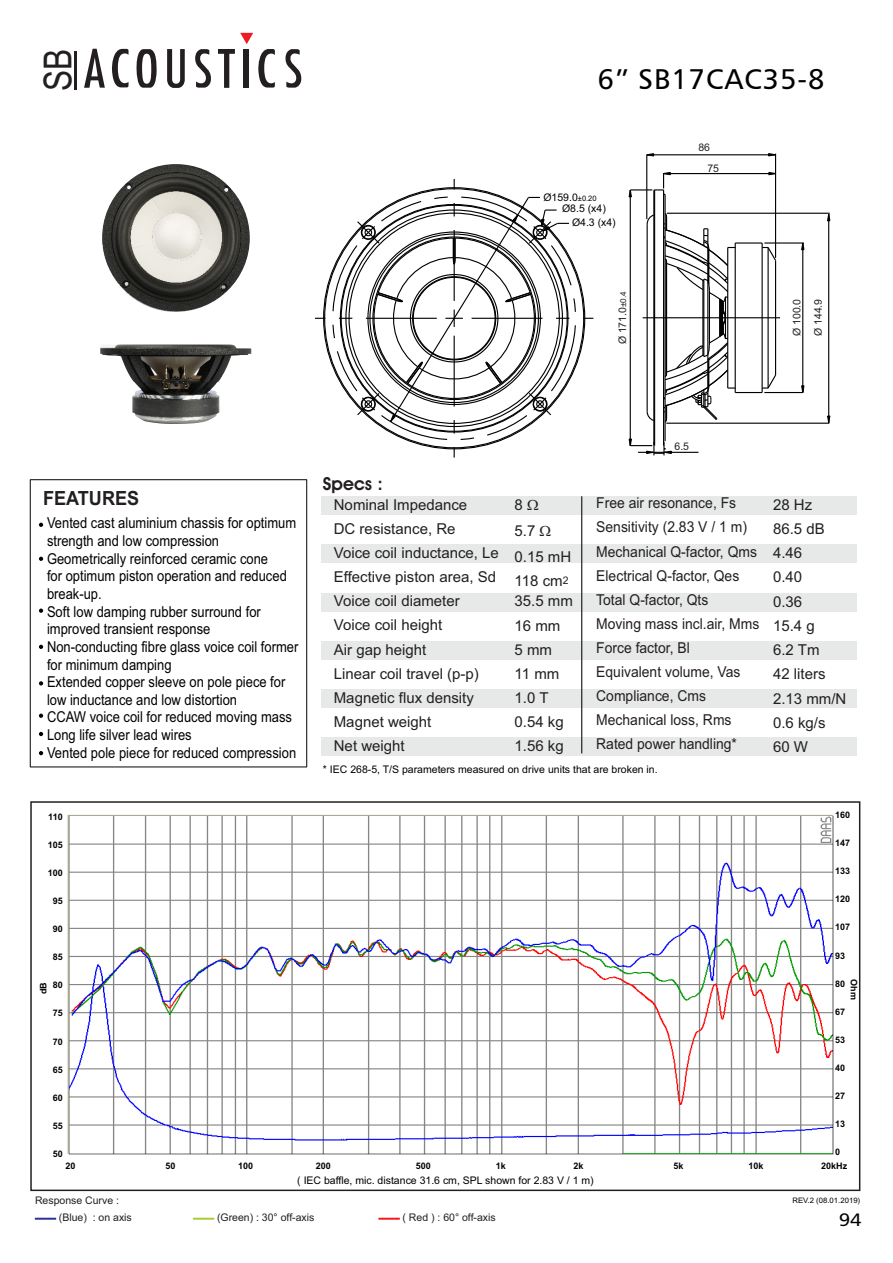
<style>
.page{position:relative;width:893px;height:1263px;background:#fff}
.page>*{position:absolute;margin:0;border:0;box-sizing:border-box;transform-origin:0 0}
.t1{font:38.7px "Arial Narrow";color:#231f20}
.t2{font:28.5px "Humanist 777 BT Roman B";letter-spacing:.035em;color:#000}
.t3{font:700 19.5px "Arial";color:#231f20;scale:.93 1}
.t4{font:600 18px "Avant Garde IT Cby BT";color:#231f20}
.t5{font:15px/17.7px "Arial";color:#000;scale:.86 1}
.t6{font:15px/24.2px "Arial";color:#231f20}
.t7{font:15px/24.2px "Arial";color:#231f20;scale:.93 1}
.t8{font:10.5px/10.6px "Arial";color:#000}
.t9{font:10.5px/21.6px "Arial";color:#231f20}
.t10{font:700 9px "Arial";color:#000}
.t11{font:7.5px "Arial";color:#000}
.s1{font-size:7.5px}
.s2{font-size:8.25px}
.s3{font-size:10.5px}
.s4{color:#2e3092}
.s5{color:#a6ce39}
.s6{color:#ed1c24}
</style>
<div class="page">
<div style="left:30px;top:801px;width:830px;height:390px;border:2px solid #231f20"></div>
<div style="left:321px;top:497px;width:536px;height:18px;background:#e7e8e8"></div>
<div style="left:321px;top:545px;width:536px;height:18px;background:#e7e8e8"></div>
<div style="left:321px;top:593px;width:536px;height:18px;background:#e7e8e8"></div>
<div style="left:321px;top:641px;width:536px;height:18px;background:#e7e8e8"></div>
<div style="left:321px;top:689px;width:536px;height:18px;background:#e7e8e8"></div>
<div style="left:321px;top:737px;width:536px;height:18px;background:#e7e8e8"></div>
<hr style="left:581px;top:496px;width:1px;height:257px;background:#231f20">
<svg style="left:167px;top:49px;width:18px;height:39px"></svg>
<svg style="left:112px;top:49px;width:17px;height:39px"></svg>
<svg style="left:218px;top:33px;width:57px;height:55px"></svg>
<svg style="left:195px;top:49px;width:16px;height:39px"></svg>
<hr style="left:74px;top:51px;width:3px;height:39px;background:#231f20">
<svg style="left:84px;top:49px;width:21px;height:39px"></svg>
<svg style="left:136px;top:49px;width:21px;height:39px"></svg>
<svg style="left:285px;top:49px;width:17px;height:39px"></svg>
<hr style="left:653px;top:191px;width:1px;height:254px;background:#000">
<hr style="left:664px;top:412px;width:2px;height:29px;background:#000">
<hr style="left:664px;top:194px;width:2px;height:30px;background:#000">
<hr style="left:663px;top:190px;width:1px;height:256px;background:#000">
<hr style="left:654px;top:190px;width:1px;height:256px;background:#000">
<svg style="left:827px;top:214px;width:4px;height:8px"></svg>
<svg style="left:826px;top:415px;width:5px;height:9px"></svg>
<hr style="left:828px;top:214px;width:1px;height:209px;background:#000">
<svg style="left:800px;top:384px;width:5px;height:10px"></svg>
<svg style="left:801px;top:244px;width:4px;height:7px"></svg>
<hr style="left:764px;top:392px;width:39px;height:1px;background:#000">
<hr style="left:764px;top:242px;width:40px;height:2px;background:#000">
<hr style="left:667px;top:213px;width:163px;height:1px;background:#000">
<hr style="left:802px;top:243px;width:1px;height:149px;background:#000">
<hr style="left:638px;top:452px;width:60px;height:1px;background:#000">
<svg style="left:646px;top:153px;width:9px;height:4px"></svg>
<svg style="left:767px;top:153px;width:10px;height:4px"></svg>
<hr style="left:630px;top:190px;width:1px;height:256px;background:#000">
<hr style="left:646px;top:155px;width:1px;height:64px;background:#000">
<svg style="left:643px;top:212px;width:137px;height:212px"></svg>
<hr style="left:666px;top:423px;width:163px;height:1px;background:#000">
<svg style="left:628px;top:438px;width:45px;height:17px"></svg>
<hr style="left:775px;top:154px;width:1px;height:104px;background:#000">
<hr style="left:647px;top:154px;width:129px;height:1px;background:#000">
<svg style="left:628px;top:171px;width:44px;height:27px"></svg>
<svg style="left:767px;top:171px;width:10px;height:5px"></svg>
<hr style="left:664px;top:173px;width:112px;height:1px;background:#000">
<div style="left:30px;top:479px;width:277px;height:288px;border:1px solid #231f20"></div>
<svg style="left:39px;top:523px;width:4px;height:4px"></svg>
<svg style="left:39px;top:557px;width:4px;height:4px"></svg>
<svg style="left:39px;top:608px;width:4px;height:5px"></svg>
<svg style="left:39px;top:645px;width:4px;height:4px"></svg>
<svg style="left:39px;top:681px;width:4px;height:4px"></svg>
<svg style="left:39px;top:714px;width:4px;height:4px"></svg>
<svg style="left:39px;top:732px;width:4px;height:4px"></svg>
<svg style="left:39px;top:751px;width:4px;height:4px"></svg>
<svg style="left:315px;top:179px;width:278px;height:278px"></svg>
<img style="left:102px;top:164px;width:148px;height:148px;border-radius:50%">
<img style="left:100px;top:344px;width:152px;height:80px">
<img style="left:67px;top:814px;width:767px;height:340px">
<h1 class="t1" style="left:43px;top:91px;width:44px;rotate:-90deg">SB</h1>
<h2 class="t2" style="left:598px;top:68px;width:228px">6” SB17CAC35-8</h2>
<p class="t9" style="left:698px;top:137px;width:13px">86</p>
<p class="t8" style="left:562px;top:193px;width:45px;text-indent:-19px">Ø159.0<span class="s1">±0.20<br></span>Ø8.5 (x4)</p>
<p class="t8" style="left:572px;top:218px;width:45px">Ø4.3 (x4)</p>
<p class="t9" style="left:613px;top:344px;width:55px;rotate:-90deg">Ø 171.0<span class="s2">±0.4</span></p>
<p class="t9" style="left:707px;top:159px;width:13px">75</p>
<p class="t9" style="left:787px;top:336px;width:39px;rotate:-90deg">Ø 100.0<br>Ø 144.9</p>
<h3 class="t3" style="left:43px;top:491px;width:105px">FEATURES</h3>
<p class="t5" style="left:47px;top:516px;width:294px">Vented cast aluminium chassis for optimum strength and low compression Geometrically reinforced ceramic cone<br>for optimum piston operation and reduced break-up.<br>Soft low damping rubber surround for improved transient response Non-conducting fibre glass voice coil former for minimum damping<br>Extended copper sleeve on pole piece for low inductance and low distortion<br>CCAW voice coil for reduced moving mass Long life silver lead wires<br>Vented pole piece for reduced compression</p>
<p class="t4" style="left:323px;top:476px;width:62px">Specs :</p>
<p class="t9" style="left:674px;top:436px;width:16px">6.5</p>
<p class="t7" style="left:596px;top:492px;width:177px">Free air resonance, Fs<br>Sensitivity (2.83 V / 1 m)<br>Mechanical Q-factor, Qms<br>Electrical Q-factor, Qes<br>Total Q-factor, Qts<br>Moving mass incl.air, Mms<br>Force factor, Bl<br>Equivalent volume, Vas<br>Compliance, Cms<br>Mechanical loss, Rms<br>Rated power handling*</p>
<p class="t6" style="left:773px;top:494px;width:75px">28 Hz<br>86.5 dB<br>4.46<br>0.40<br>0.36<br>15.4 g<br>6.2 Tm<br>42 liters<br>2.13 mm/N<br>0.6 kg/s<br>60 W</p>
<p class="t8" style="left:323px;top:765px;width:336px">* IEC 268-5, T/S parameters measured on drive units that are broken in.</p>
<p class="t6" style="left:334px;top:494px;width:167px">Nominal Impedance<br>DC resistance, Re<br>Voice coil inductance, Le<br>Effective piston area, Sd<br>Voice coil diameter<br>Voice coil height<br>Air gap height<br>Linear coil travel (p-p)<br>Magnetic flux density<br>Magnet weight<br>Net weight</p>
<p class="t6" style="left:515px;top:493px;width:58px;line-height:25.3px">8<br>5.7<br>0.15 mH<br>118 cm<span class="s3">2</span></p>
<p class="t6" style="left:515px;top:590px;width:60px">35.5 mm<br>16 mm<br>5 mm<br>11 mm<br>1.0 T<br>0.54 kg<br>1.56 kg</p>
<p class="t10" style="left:835px;top:811px;width:17px">160</p>
<p class="t10" style="left:835px;top:839px;width:17px">147</p>
<p class="t10" style="left:835px;top:867px;width:17px">133</p>
<p class="t10" style="left:835px;top:896px;width:17px">120</p>
<p class="t10" style="left:835px;top:924px;width:17px">107</p>
<p class="t10" style="left:835px;top:952px;width:12px">93</p>
<p class="t10" style="left:835px;top:980px;width:12px">80</p>
<p class="t10" style="left:835px;top:1008px;width:12px">67</p>
<p class="t10" style="left:835px;top:1036px;width:12px">53</p>
<p class="t10" style="left:835px;top:1064px;width:12px">40</p>
<p class="t10" style="left:835px;top:1093px;width:12px">27</p>
<p class="t10" style="left:835px;top:1121px;width:12px">13</p>
<p class="t10" style="left:835px;top:1149px;width:7px">0</p>
<p class="t10" style="left:48px;top:813px;width:16px">110</p>
<p class="t10" style="left:48px;top:841px;width:17px">105</p>
<p class="t10" style="left:48px;top:869px;width:17px">100</p>
<p class="t10" style="left:53px;top:897px;width:12px">95</p>
<p class="t10" style="left:53px;top:925px;width:12px">90</p>
<p class="t10" style="left:53px;top:954px;width:12px">85</p>
<p class="t10" style="left:53px;top:982px;width:12px">80</p>
<p class="t10" style="left:53px;top:1010px;width:12px">75</p>
<p class="t10" style="left:53px;top:1038px;width:12px">70</p>
<p class="t10" style="left:53px;top:1066px;width:12px">65</p>
<p class="t10" style="left:53px;top:1094px;width:12px">60</p>
<p class="t10" style="left:53px;top:1122px;width:12px">55</p>
<p class="t10" style="left:53px;top:1150px;width:12px">50</p>
<p class="t10" style="left:40px;top:994px;width:13px;rotate:-90deg">dB</p>
<p class="t10" style="left:857px;top:979px;width:22px;rotate:90deg">Ohm</p>
<p class="t10" style="left:66px;top:1162px;width:12px">20</p>
<p class="t10" style="left:166px;top:1162px;width:12px">50</p>
<p class="t10" style="left:238px;top:1162px;width:17px">100</p>
<p class="t10" style="left:316px;top:1162px;width:17px">200</p>
<p class="t10" style="left:416px;top:1162px;width:17px">500</p>
<p class="t10" style="left:496px;top:1162px;width:12px">1k</p>
<p class="t10" style="left:573px;top:1162px;width:12px">2k</p>
<p class="t10" style="left:674px;top:1162px;width:12px">5k</p>
<p class="t10" style="left:749px;top:1162px;width:17px">10k</p>
<p class="t10" style="left:821px;top:1162px;width:28px">20kHz</p>
<p class="t9" style="left:35px;top:1192px;width:98px;line-height:17.4px">Response Curve : <span class="s4">------</span> (Blue) : on axis</p>
<p class="t8" style="left:297px;top:1176px;width:298px">( IEC baffle, mic. distance 31.6 cm, SPL shown for 2.83 V / 1 m)</p>
<p class="t9" style="left:193px;top:1208px;width:123px"><span class="s5">------</span> (Green) : 30° off-axis</p>
<p class="t9" style="left:379px;top:1208px;width:119px"><span class="s6">------</span> ( Red ) : 60° off-axis</p>
<p class="t11" style="left:792px;top:1198px;width:69px">REV.2 (08.01.2019)</p>
</div>
